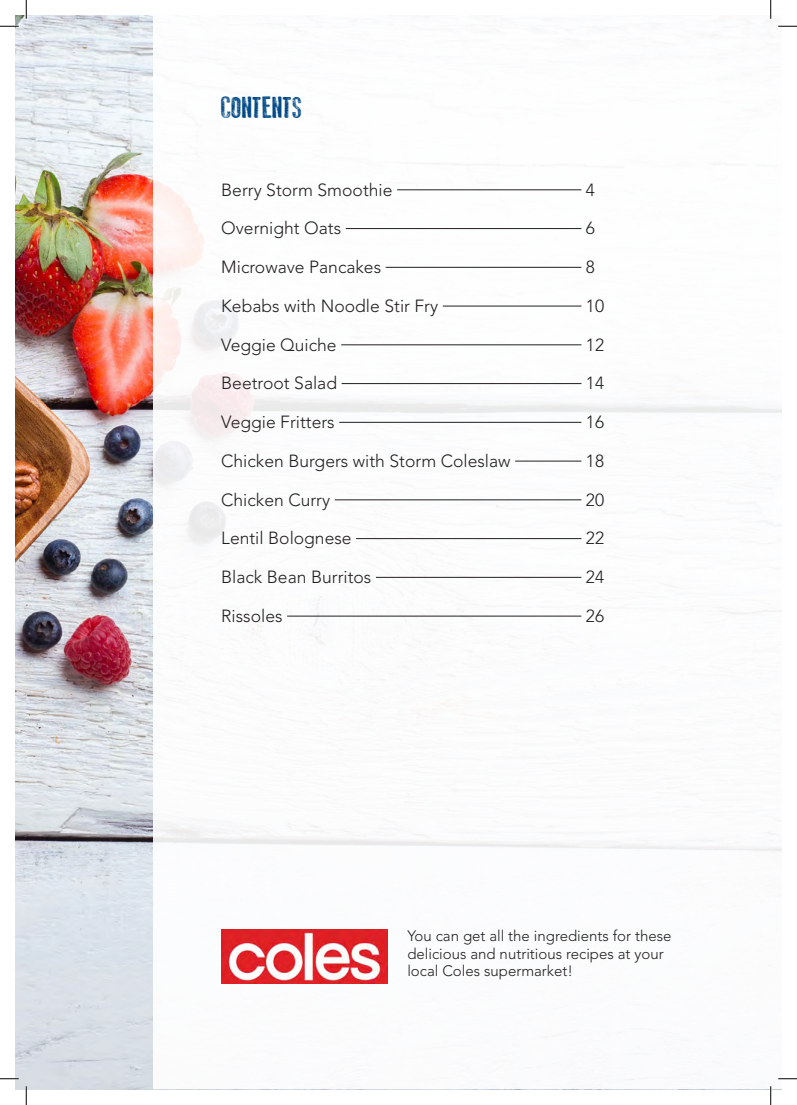
<style>
.page{position:relative;width:797px;height:1105px;background:#fff}
.page>*{position:absolute;margin:0;border:0;box-sizing:border-box;transform-origin:0 0}
.t1{font:30px "Old Press";color:#004987}
.t2{font:300 17.5px "Avenir LT Std";color:#231f20}
.t3{font:300 15px/17.5px "Avenir LT Std";color:#231f20}
</style>
<div class="page">
<img style="left:16px;top:16px;width:137px;height:1073px">
<hr style="left:397px;top:189px;width:184px;height:1px;background:#231f20">
<hr style="left:346px;top:228px;width:235px;height:1px;background:#231f20">
<hr style="left:386px;top:267px;width:195px;height:1px;background:#231f20">
<hr style="left:443px;top:306px;width:138px;height:1px;background:#231f20">
<hr style="left:341px;top:344px;width:240px;height:1px;background:#231f20">
<hr style="left:341px;top:383px;width:240px;height:1px;background:#231f20">
<hr style="left:339px;top:422px;width:242px;height:1px;background:#231f20">
<hr style="left:515px;top:461px;width:66px;height:1px;background:#231f20">
<hr style="left:335px;top:499px;width:246px;height:1px;background:#231f20">
<hr style="left:356px;top:538px;width:225px;height:1px;background:#231f20">
<hr style="left:376px;top:577px;width:205px;height:1px;background:#231f20">
<hr style="left:287px;top:616px;width:294px;height:1px;background:#231f20">
<img style="left:221px;top:930px;width:166px;height:53px">
<svg style="left:0;top:25px;width:19px;height:2px"></svg>
<svg style="left:778px;top:25px;width:19px;height:2px"></svg>
<svg style="left:0;top:1078px;width:19px;height:1px"></svg>
<svg style="left:778px;top:1078px;width:19px;height:1px"></svg>
<svg style="left:25px;top:0;width:2px;height:19px"></svg>
<svg style="left:25px;top:1086px;width:2px;height:19px"></svg>
<svg style="left:770px;top:0;width:1px;height:19px"></svg>
<svg style="left:770px;top:1086px;width:1px;height:19px"></svg>
<h1 class="t1" style="left:221px;top:91px;width:83px">CONTENTS</h1>
<p class="t2" style="left:221px;top:179px;width:173px">Berry Storm Smoothie</p>
<p class="t2" style="left:586px;top:179px;width:11px">4</p>
<p class="t2" style="left:221px;top:218px;width:121px">Overnight Oats</p>
<p class="t2" style="left:586px;top:218px;width:11px">6</p>
<p class="t2" style="left:221px;top:257px;width:161px">Microwave Pancakes</p>
<p class="t2" style="left:586px;top:257px;width:11px">8</p>
<p class="t2" style="left:221px;top:296px;width:218px">Kebabs with Noodle Stir Fry</p>
<p class="t2" style="left:586px;top:296px;width:20px">10</p>
<p class="t2" style="left:221px;top:334px;width:117px">Veggie Quiche</p>
<p class="t2" style="left:586px;top:334px;width:20px">12</p>
<p class="t2" style="left:221px;top:373px;width:117px">Beetroot Salad</p>
<p class="t2" style="left:586px;top:373px;width:20px">14</p>
<p class="t2" style="left:221px;top:412px;width:115px">Veggie Fritters</p>
<p class="t2" style="left:586px;top:412px;width:20px">16</p>
<p class="t2" style="left:221px;top:451px;width:291px">Chicken Burgers with Storm Coleslaw</p>
<p class="t2" style="left:586px;top:451px;width:20px">18</p>
<p class="t2" style="left:221px;top:489px;width:110px">Chicken Curry</p>
<p class="t2" style="left:586px;top:489px;width:20px">20</p>
<p class="t2" style="left:221px;top:528px;width:132px">Lentil Bolognese</p>
<p class="t2" style="left:586px;top:528px;width:20px">22</p>
<p class="t2" style="left:221px;top:567px;width:152px">Black Bean Burritos</p>
<p class="t2" style="left:586px;top:567px;width:20px">24</p>
<p class="t2" style="left:221px;top:606px;width:63px">Rissoles</p>
<p class="t2" style="left:586px;top:606px;width:20px">26</p>
<p class="t3" style="left:407px;top:927px;width:266px">You can get all the ingredients for these delicious and nutritious recipes at your local Coles supermarket!</p>
</div>
